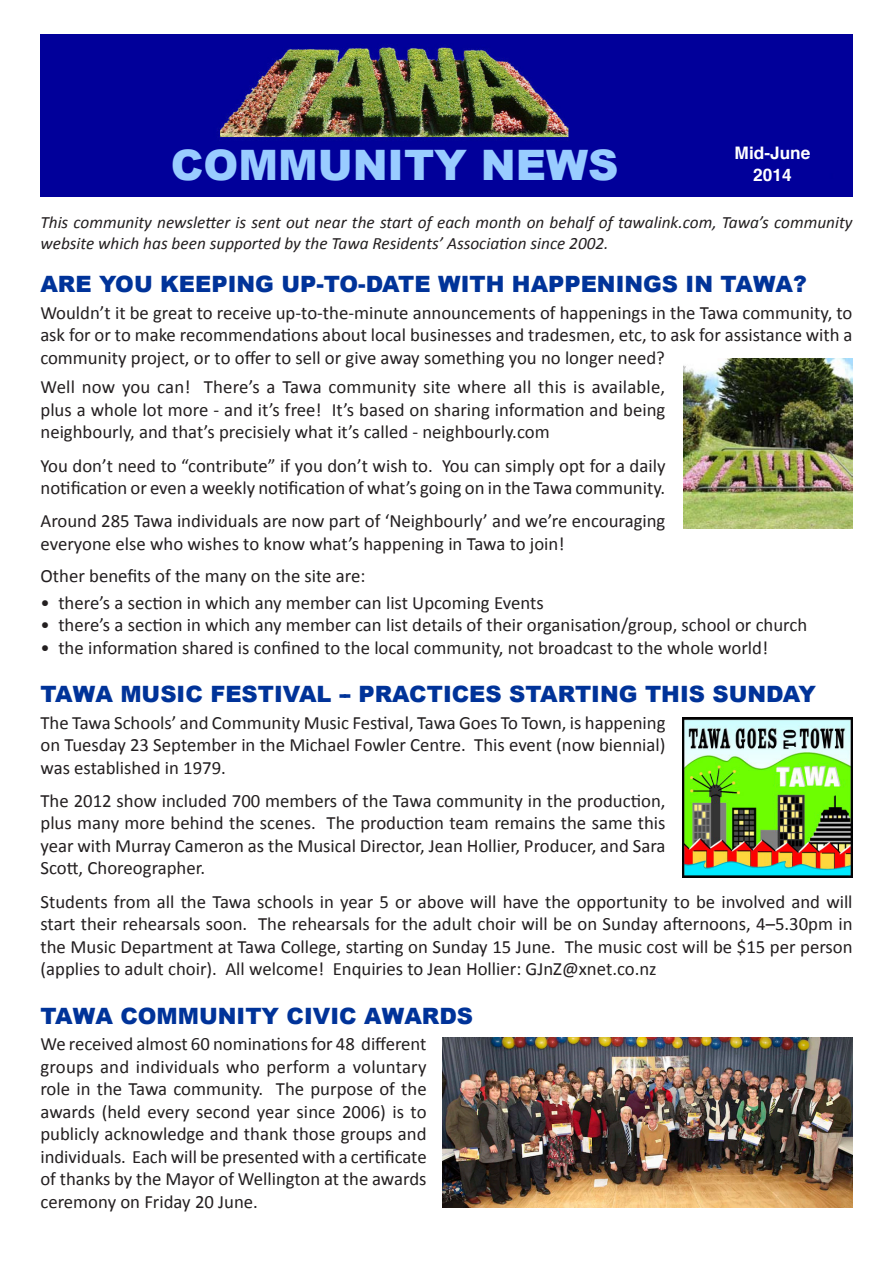
<style>
.page{position:relative;width:893px;height:1263px;background:#fff}
.page>*{position:absolute;margin:0;border:0;box-sizing:border-box;transform-origin:0 0}
.t1{font:900 42px "Arial";color:#9cf}
.t2{font:900 22.5px "Arial";color:#039}
.t3{font:18.75px/22.5px "Calibri";color:#231f20;text-align:justify}
.t4{font:italic 17.25px/20.7px "Calibri";color:#231f20}
.t5{font:700 17.25px "Helvetica";color:#fff}
</style>
<div class="page">
<img style="left:40px;top:34px;width:813px;height:162px">
<img style="left:683px;top:359px;width:170px;height:169px">
<img style="left:683px;top:717px;width:170px;height:160px">
<img style="left:442px;top:1037px;width:411px;height:171px">
<p class="t1" style="left:171px;top:135px;width:449px">COMMUNITY NEWS</p>
<p class="t5" style="left:735px;top:139px;width:77px">Mid-June</p>
<p class="t5" style="left:753px;top:161px;width:40px">2014</p>
<p class="t4" style="left:40px;top:211px;width:814px">This community newsletter is sent out near the start of each month on behalf of tawalink.com, Tawa’s community website which has been supported by the Tawa Residents’ Association since 2002.</p>
<p class="t2" style="left:40px;top:268px;width:768px">ARE YOU KEEPING UP-TO-DATE WITH HAPPENINGS IN TAWA?</p>
<p class="t3" style="left:40px;top:300px;width:814px">Wouldn’t it be great to receive up-to-the-minute announcements of happenings in the Tawa community, to ask for or to make recommendations about local businesses and tradesmen, etc, to ask for assistance with a community project, or to offer to sell or give away something you no longer need?</p>
<p class="t3" style="left:40px;top:375px;width:626px">Well now you can! There’s a Tawa community site where all this is available, plus a whole lot more - and it’s free! It’s based on sharing information and being neighbourly, and that’s precisiely what it’s called - neighbourly.com</p>
<p class="t3" style="left:40px;top:453px;width:626px">You don’t need to “contribute” if you don’t wish to. You can simply opt for a daily notification or even a weekly notification of what’s going on in the Tawa community.</p>
<p class="t3" style="left:40px;top:509px;width:626px">Around 285 Tawa individuals are now part of ‘Neighbourly’ and we’re encouraging everyone else who wishes to know what’s happening in Tawa to join!</p>
<p class="t3" style="left:41px;top:564px;width:326px">Other benefits of the many on the site are:</p>
<p class="t3" style="left:41px;top:590px;width:505px">• there’s a section in which any member can list Upcoming Events</p>
<p class="t3" style="left:41px;top:613px;width:768px">• there’s a section in which any member can list details of their organisation/group, school or church</p>
<p class="t3" style="left:41px;top:635px;width:729px">• the information shared is confined to the local community, not broadcast to the whole world!</p>
<p class="t2" style="left:40px;top:678px;width:777px">TAWA MUSIC FESTIVAL -- PRACTICES STARTING THIS SUNDAY</p>
<p class="t3" style="left:40px;top:710px;width:626px">The Tawa Schools’ and Community Music Festival, Tawa Goes To Town, is happening on Tuesday 23 September in the Michael Fowler Centre. This event (now biennial) was established in 1979.</p>
<p class="t3" style="left:40px;top:788px;width:627px">The 2012 show included 700 members of the Tawa community in the production, plus many more behind the scenes. The production team remains the same this year with Murray Cameron as the Musical Director, Jean Hollier, Producer, and Sara Scott, Choreographer.</p>
<p class="t3" style="left:40px;top:889px;width:814px">Students from all the Tawa schools in year 5 or above will have the opportunity to be involved and will start their rehearsals soon. The rehearsals for the adult choir will be on Sunday afternoons, 4–5.30pm in the Music Department at Tawa College, starting on Sunday 15 June. The music cost will be $15 per person (applies to adult choir). All welcome! Enquiries to Jean Hollier: GJnZ@xnet.co.nz</p>
<p class="t2" style="left:40px;top:999px;width:434px">TAWA COMMUNITY CIVIC AWARDS</p>
<p class="t3" style="left:40px;top:1032px;width:388px">We received almost 60 nominations for 48 different groups and individuals who perform a voluntary role in the Tawa community. The purpose of the awards (held every second year since 2006) is to publicly acknowledge and thank those groups and individuals. Each will be presented with a certificate of thanks by the Mayor of Wellington at the awards ceremony on Friday 20 June.</p>
</div>
